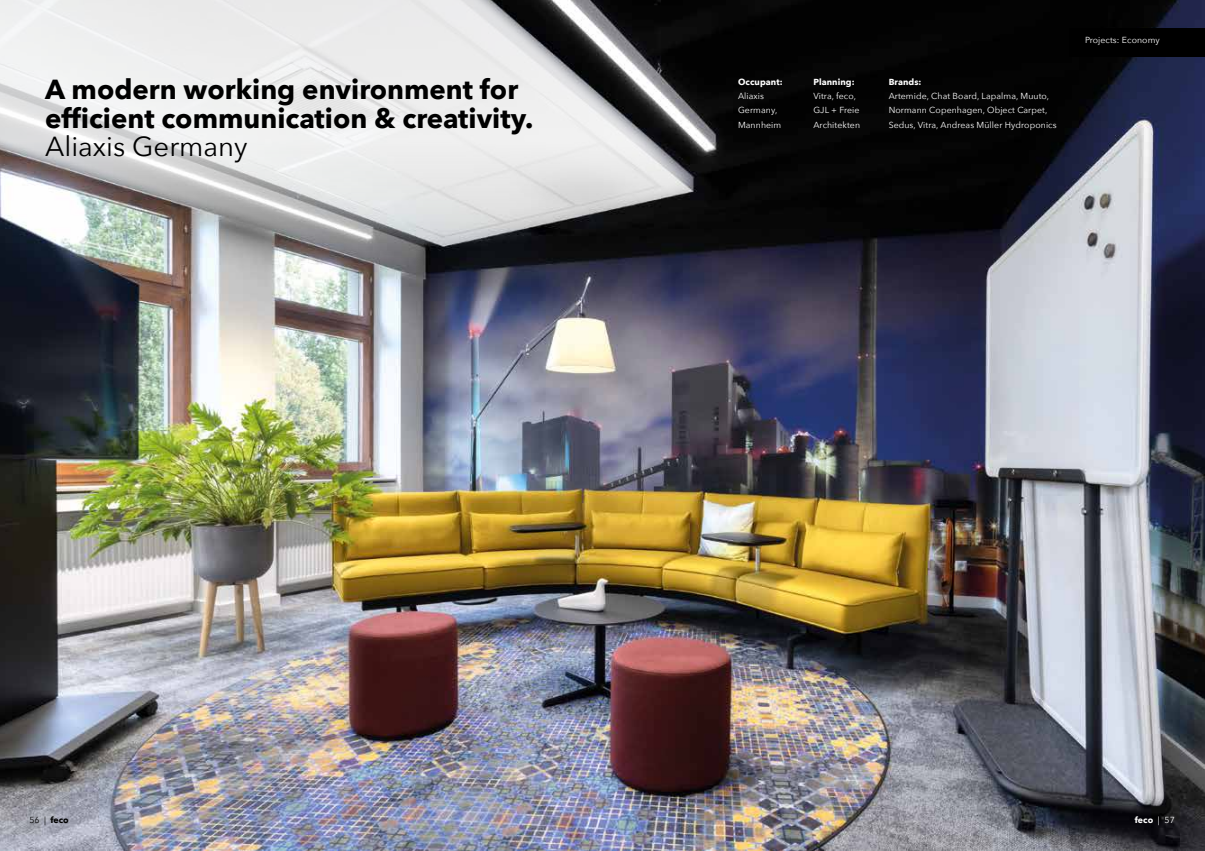
<style>
.page{position:relative;width:1205px;height:851px;background:#fff}
.page>*{position:absolute;margin:0;border:0;box-sizing:border-box;transform-origin:0 0}
.t1{font:700 27.5px/28.4px "Avenir Next";color:#000}
.t2{font:27.5px "Avenir Next";color:#000}
.t3{font:8.75px/14.1px "Avenir Next";letter-spacing:.01em;color:#fff}
.t4{font:700 8.75px "Avenir Next";letter-spacing:.01em;color:#fff}
.t5{font:700 8.75px "Avenir Next";color:#000}
.s1{font-weight:400}
</style>
<div class="page">
<img style="left:0;top:0;width:1205px;height:850px">
<svg style="left:0;top:0;width:693px;height:279px"></svg>
<div style="left:1069px;top:28px;width:136px;height:29px;background:#000"></div>
<h1 class="t1" style="left:45px;top:75px;width:490px">A modern working environment for efficient communication &amp; creativity.</h1>
<h1 class="t2" style="left:45px;top:123px;width:204px">Aliaxis Germany</h1>
<p class="t4" style="left:738px;top:74px;width:46px">Occupant:</p>
<p class="t3" style="left:738px;top:89px;width:45px">Aliaxis<br>Germany,<br>Mannheim</p>
<p class="t4" style="left:813px;top:74px;width:43px">Planning:</p>
<p class="t3" style="left:813px;top:89px;width:48px">Vitra, feco,<br>GJL + Freie<br>Architekten</p>
<p class="t4" style="left:888px;top:74px;width:34px">Brands:</p>
<p class="t3" style="left:888px;top:89px;width:169px">Artemide, Chat Board, Lapalma, Muuto,<br>Normann Copenhagen, Object Carpet,<br>Sedus, Vitra, Andreas Müller Hydroponics</p>
<p class="t3" style="left:1085px;top:32px;width:76px">Projects: Economy</p>
<p class="t5" style="left:30px;top:811px;width:41px"><span class="s1">56 |</span> feco</p>
<p class="t4" style="left:1134px;top:811px;width:42px">feco <span class="s1">| 57</span></p>
</div>
